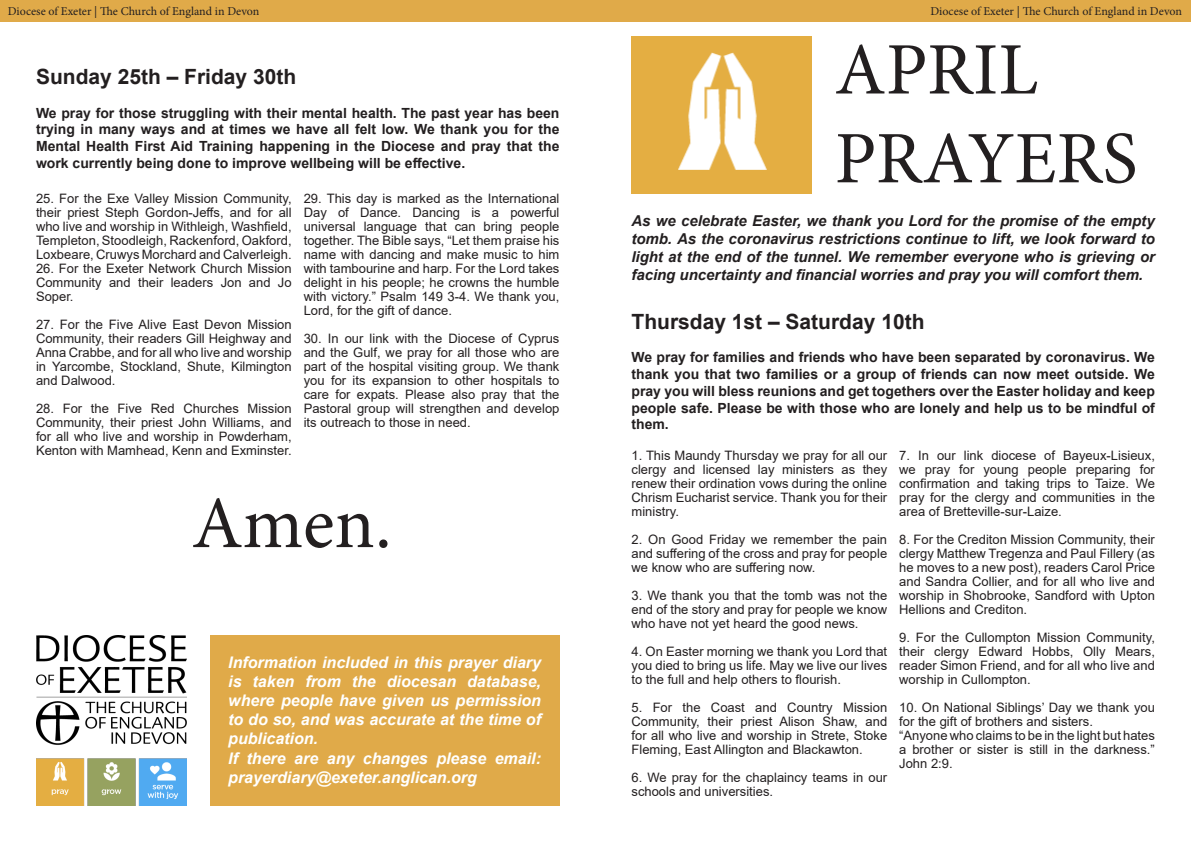
<style>
.page{position:relative;width:1191px;height:842px;background:#fff}
.page>*{position:absolute;margin:0;border:0;box-sizing:border-box;transform-origin:0 0}
.t1{font:74px "Minion Pro";color:#231f20}
.t2{font:700 21px "Arial";color:#231f20}
.t3{font:italic 700 16px/19.2px "Arial";color:#fff;text-align:justify}
.t4{font:italic 700 15px/18px "Arial";letter-spacing:-.005em;color:#231f20;text-align:justify}
.t5{font:700 14px/16.8px "Arial";color:#231f20;text-align:justify}
.t6{font:13px/14px "Arial";color:#231f20;text-align:justify}
.t7{font:12px "Minion Pro";color:#231f20}
</style>
<div class="page">
<div style="left:0;top:0;width:1191px;height:22px;background:#e0aa49"></div>
<img style="left:631px;top:36px;width:180px;height:157px">
<img style="left:36px;top:635px;width:150px;height:171px">
<div style="left:210px;top:635px;width:349px;height:171px;background:#e0aa49"></div>
<p class="t7" style="left:8px;top:3px;width:253px">Diocese of Exeter | The Church of England in Devon</p>
<p class="t2" style="left:36px;top:62px;width:262px">Sunday 25th – Friday 30th</p>
<p class="t5" style="left:36px;top:104px;width:525px">We pray for those struggling with their mental health. The past year has been trying in many ways and at times we have all felt low. We thank you for the Mental Health First Aid Training happening in the Diocese and pray that the work currently being done to improve wellbeing will be effective.</p>
<p class="t6" style="left:36px;top:191px;width:257px">25. For the Exe Valley Mission Community, their priest Steph Gordon-Jeffs, and for all who live and worship in Withleigh, Washfield, Templeton, Stoodleigh, Rackenford, Oakford, Loxbeare, Cruwys Morchard and Calverleigh.</p>
<p class="t6" style="left:36px;top:261px;width:257px">26. For the Exeter Network Church Mission Community and their leaders Jon and Jo Soper.</p>
<p class="t6" style="left:36px;top:317px;width:257px">27. For the Five Alive East Devon Mission Community, their readers Gill Heighway and Anna Crabbe, and for all who live and worship in Yarcombe, Stockland, Shute, Kilmington and Dalwood.</p>
<p class="t6" style="left:36px;top:401px;width:257px">28. For the Five Red Churches Mission Community, their priest John Williams, and for all who live and worship in Powderham, Kenton with Mamhead, Kenn and Exminster.</p>
<p class="t6" style="left:304px;top:191px;width:257px">29. This day is marked as the International Day of Dance. Dancing is a powerful universal language that can bring people together. The Bible says, “Let them praise his name with dancing and make music to him with tambourine and harp. For the Lord takes delight in his people; he crowns the humble with victory.” Psalm 149 3-4. We thank you, Lord, for the gift of dance.</p>
<p class="t6" style="left:304px;top:331px;width:257px">30. In our link with the Diocese of Cyprus and the Gulf, we pray for all those who are part of the hospital visiting group. We thank you for its expansion to other hospitals to care for expats. Please also pray that the Pastoral group will strengthen and develop its outreach to those in need.</p>
<p class="t1" style="left:192px;top:474px;width:202px">Amen.</p>
<p class="t3" style="left:228px;top:653px;width:314px">Information included in this prayer diary is taken from the diocesan database, where people have given us permission to do so, and was accurate at the time of publication.</p>
<p class="t3" style="left:228px;top:749px;width:314px">If there are any changes please email: prayerdiary@exeter.anglican.org</p>
<p class="t7" style="left:930px;top:3px;width:253px">Diocese of Exeter | The Church of England in Devon</p>
<p class="t1" style="left:834px;top:20px;width:205px">APRIL</p>
<p class="t1" style="left:834px;top:109px;width:304px">PRAYERS</p>
<p class="t4" style="left:631px;top:213px;width:525px">As we celebrate Easter, we thank you Lord for the promise of the empty tomb. As the coronavirus restrictions continue to lift, we look forward to light at the end of the tunnel. We remember everyone who is grieving or facing uncertainty and financial worries and pray you will comfort them.</p>
<p class="t2" style="left:631px;top:306px;width:294px">Thursday 1st – Saturday 10th</p>
<p class="t5" style="left:631px;top:349px;width:525px">We pray for families and friends who have been separated by coronavirus. We thank you that two families or a group of friends can now meet outside. We pray you will bless reunions and get togethers over the Easter holiday and keep people safe. Please be with those who are lonely and help us to be mindful of them.</p>
<p class="t6" style="left:631px;top:448px;width:257px">1. This Maundy Thursday we pray for all our clergy and licensed lay ministers as they renew their ordination vows during the online Chrism Eucharist service. Thank you for their ministry.</p>
<p class="t6" style="left:631px;top:532px;width:257px">2. On Good Friday we remember the pain and suffering of the cross and pray for people we know who are suffering now.</p>
<p class="t6" style="left:631px;top:588px;width:257px">3. We thank you that the tomb was not the end of the story and pray for people we know who have not yet heard the good news.</p>
<p class="t6" style="left:631px;top:644px;width:257px">4. On Easter morning we thank you Lord that you died to bring us life. May we live our lives to the full and help others to flourish.</p>
<p class="t6" style="left:631px;top:700px;width:257px">5. For the Coast and Country Mission Community, their priest Alison Shaw, and for all who live and worship in Strete, Stoke Fleming, East Allington and Blackawton.</p>
<p class="t6" style="left:631px;top:770px;width:257px">6. We pray for the chaplaincy teams in our schools and universities.</p>
<p class="t6" style="left:899px;top:448px;width:257px">7. In our link diocese of Bayeux-Lisieux, we pray for young people preparing for confirmation and taking trips to Taize. We pray for the clergy and communities in the area of Bretteville-sur-Laize.</p>
<p class="t6" style="left:899px;top:532px;width:257px">8. For the Crediton Mission Community, their clergy Matthew Tregenza and Paul Fillery (as he moves to a new post), readers Carol Price and Sandra Collier, and for all who live and worship in Shobrooke, Sandford with Upton Hellions and Crediton.</p>
<p class="t6" style="left:899px;top:630px;width:257px">9. For the Cullompton Mission Community, their clergy Edward Hobbs, Olly Mears, reader Simon Friend, and for all who live and worship in Cullompton.</p>
<p class="t6" style="left:899px;top:700px;width:257px">10. On National Siblings’ Day we thank you for the gift of brothers and sisters.</p>
<p class="t6" style="left:899px;top:728px;width:257px">“Anyone who claims to be in the light but hates a brother or sister is still in the darkness.” John 2:9.</p>
</div>
